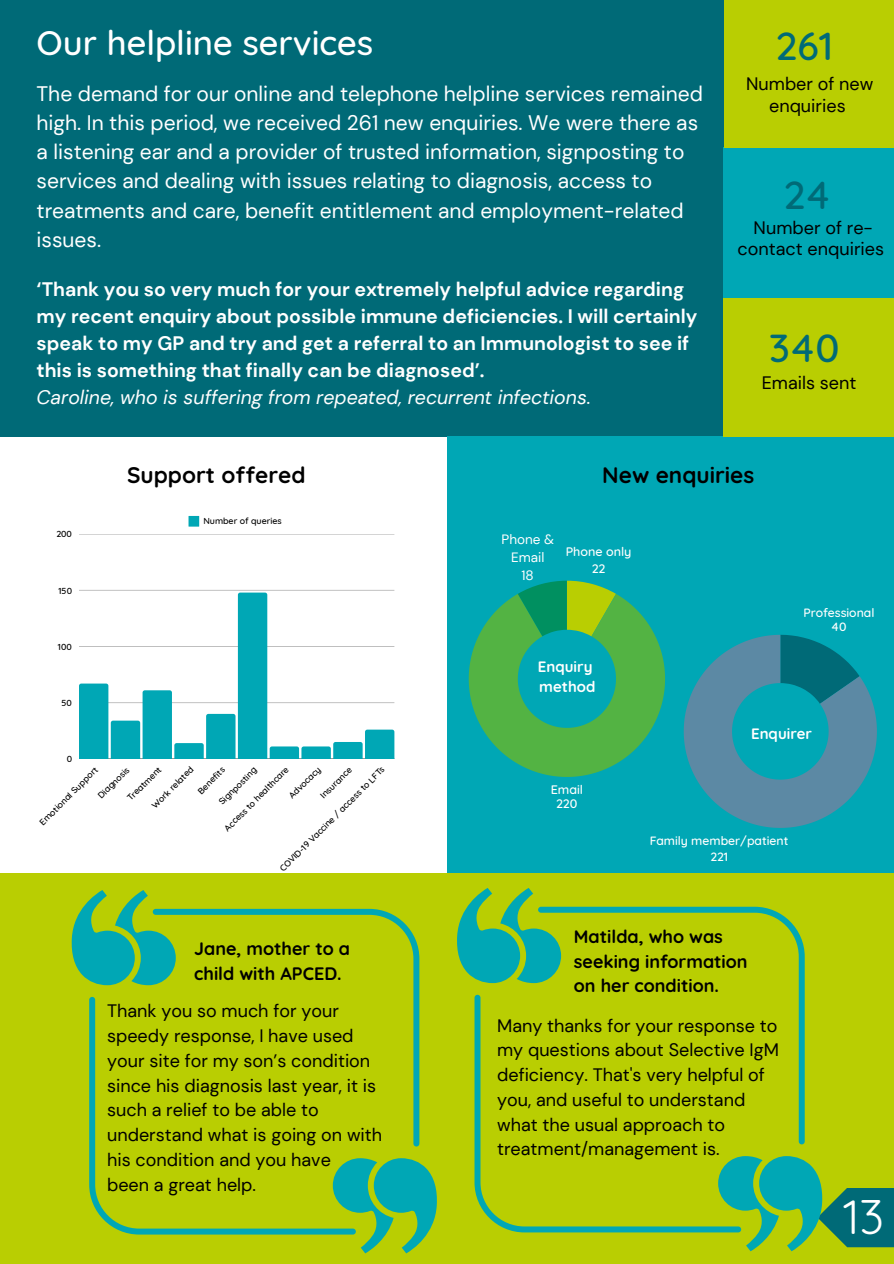
<style>
.page{position:relative;width:894px;height:1264px;background:#fff}
.page>*{position:absolute;margin:0;border:0;box-sizing:border-box;transform-origin:0 0}
.t1{font:47.25px "Quicksand";color:#fff}
.t2{font:500 39.75px "Quicksand";color:#006a77}
.t3{font:500 34.5px "Quicksand";color:#fff}
.t4{font:700 22.5px "Quicksand";color:#000}
.t5{font:21px/29.2px "DM Sans";color:#fff}
.t6{font:700 19.5px/27px "DM Sans";color:#fff}
.t7{font:18px/24.8px "DM Sans";color:#000}
.t8{font:700 18px/24.8px "Quicksand";color:#000}
.t9{font:700 15px "Quicksand";color:#fff}
.t10{font:13.5px/18px "DM Sans";color:#fff;text-align:center}
.t11{font:500 12.6px/14.5px "Quicksand";color:#fff;text-align:center}
.t12{font:500 12.3px/16.2px "Quicksand";color:#fff;text-align:center}
.t13{font:500 8.85px "Quicksand";color:#000}
.s1{font-weight:400;font-style:italic}
</style>
<div class="page">
<div style="left:0;top:0;width:893px;height:437px;background:#006a77"></div>
<div style="left:0;top:873px;width:893px;height:390px;background:#b9ce02"></div>
<div style="left:446px;top:437px;width:447px;height:436px;background:#00a7b5"></div>
<svg style="left:468px;top:580px;width:197px;height:197px"></svg>
<svg style="left:683px;top:634px;width:193px;height:194px"></svg>
<svg style="left:188px;top:516px;width:11px;height:10px"></svg>
<hr style="left:79px;top:758px;width:315px;height:1px;background:#000;opacity:.6">
<hr style="left:79px;top:590px;width:315px;height:1px;background:#cacaca">
<hr style="left:79px;top:534px;width:315px;height:1px;background:#d4d4d4">
<svg style="left:79px;top:592px;width:315px;height:166px"></svg>
<svg style="left:822px;top:1188px;width:71px;height:59px;background:#1b7865"></svg>
<svg style="left:71px;top:890px;width:82px;height:95px"></svg>
<svg style="left:333px;top:1158px;width:104px;height:95px"></svg>
<svg style="left:89px;top:996px;width:267px;height:238px"></svg>
<svg style="left:153px;top:908px;width:266px;height:238px"></svg>
<svg style="left:457px;top:888px;width:81px;height:95px"></svg>
<svg style="left:718px;top:1156px;width:104px;height:95px"></svg>
<svg style="left:474px;top:994px;width:267px;height:238px"></svg>
<svg style="left:538px;top:906px;width:266px;height:238px"></svg>
<div style="left:722px;top:297px;width:171px;height:140px;background:#b9ce02"></div>
<div style="left:722px;top:147px;width:171px;height:150px;background:#00a7b5"></div>
<div style="left:724px;top:0;width:169px;height:147px;background:#b9ce02"></div>
<h1 class="t3" style="left:37px;top:20px;width:338px">Our helpline services</h1>
<h4 class="t5" style="left:37px;top:79px;width:667px">The demand for our online and telephone helpline services remained high. In this period, we received 261 new enquiries. We were there as a listening ear and a provider of trusted information, signposting to services and dealing with issues relating to diagnosis, access to treatments and care, benefit entitlement and employment-related issues.</h4>
<h6 class="t6" style="left:37px;top:276px;width:662px">‘Thank you so very much for your extremely helpful advice regarding my recent enquiry about possible immune deficiencies. I will certainly speak to my GP and try and get a referral to an Immunologist to see if this is something that finally can be diagnosed’.<br><span class="s1">Caroline, who is suffering from repeated, recurrent infections.</span></h6>
<p class="t2" style="left:775px;top:20px;width:59px">261</p>
<p class="t7" style="left:746px;top:73px;width:129px;line-height:21.3px;text-align:center">Number of new enquiries</p>
<p class="t2" style="left:783px;top:169px;width:49px">24</p>
<p class="t7" style="left:737px;top:217px;width:148px;line-height:21.3px;text-align:center">Number of re&shy;contact enquiries</p>
<p class="t2" style="left:768px;top:322px;width:72px">340</p>
<p class="t7" style="left:761px;top:370px;width:96px">Emails sent</p>
<h3 class="t4" style="left:127px;top:460px;width:180px">Support offered</h3>
<p class="t13" style="left:56px;top:528px;width:17px">200</p>
<p class="t13" style="left:58px;top:584px;width:15px">150</p>
<p class="t13" style="left:58px;top:641px;width:15px">100</p>
<p class="t13" style="left:62px;top:697px;width:12px">50</p>
<p class="t13" style="left:67px;top:753px;width:7px">0</p>
<p class="t13" style="left:203px;top:515px;width:80px">Number of queries</p>
<p class="t13" style="left:149px;top:802px;width:56px;rotate:-45deg">Work related</p>
<p class="t13" style="left:195px;top:788px;width:36px;rotate:-45deg">Benefi ts</p>
<p class="t13" style="left:125px;top:795px;width:46px;rotate:-45deg">Treatment</p>
<p class="t13" style="left:37px;top:819px;width:80px;rotate:-45deg">Emotional Sup ort</p>
<p class="t13" style="left:95px;top:793px;width:42px;rotate:-45deg">Diagnosis</p>
<p class="t13" style="left:222px;top:825px;width:88px;rotate:-45deg">Acces to healthcare</p>
<p class="t13" style="left:286px;top:793px;width:43px;rotate:-45deg">Advocacy</p>
<p class="t13" style="left:317px;top:792px;width:42px;rotate:-45deg">Insurance</p>
<p class="t13" style="left:277px;top:866px;width:146px;rotate:-45deg">COVID-19 Vaccine / acces to LFTs</p>
<p class="t13" style="left:216px;top:799px;width:51px;rotate:-45deg">Signposting</p>
<h6 class="t8" style="left:194px;top:936px;width:157px">Jane, mother to a child with APCED.</h6>
<h2 class="t7" style="left:107px;top:998px;width:276px">Thank you so much for your speedy response, I have used your site for my son’s condition since his diagnosis last year, it is such a relief to be able to understand what is going on with his condition and you have<br>been a great help.</h2>
<h5 class="t4" style="left:602px;top:460px;width:153px">New enquiries</h5>
<p class="t10" style="left:501px;top:530px;width:54px">Phone &amp;<br>Email</p>
<p class="t10" style="left:521px;top:566px;width:14px">18</p>
<p class="t11" style="left:565px;top:543px;width:67px;line-height:17.2px">Phone only<br>22</p>
<p class="t9" style="left:538px;top:657px;width:56px">Enquiry</p>
<h3 class="t9" style="left:539px;top:677px;width:57px">method</h3>
<p class="t12" style="left:803px;top:605px;width:72px;line-height:14px">Professional<br>40</p>
<p class="t11" style="left:550px;top:781px;width:34px">Email<br>220</p>
<h6 class="t9" style="left:750px;top:723px;width:62px">Enquirer</h6>
<p class="t12" style="left:649px;top:832px;width:140px">Family member/patient<br>221</p>
<p class="t8" style="left:573px;top:923px;width:175px">Matilda, who was seeking information on her condition.</p>
<h1 class="t7" style="left:497px;top:1013px;width:283px">Many thanks for your response to my questions about Selective IgM deficiency. That's very helpful of you, and useful to understand what the usual approach to treatment/management is.</h1>
<h6 class="t1" style="left:843px;top:1187px;width:42px">13</h6>
</div>
